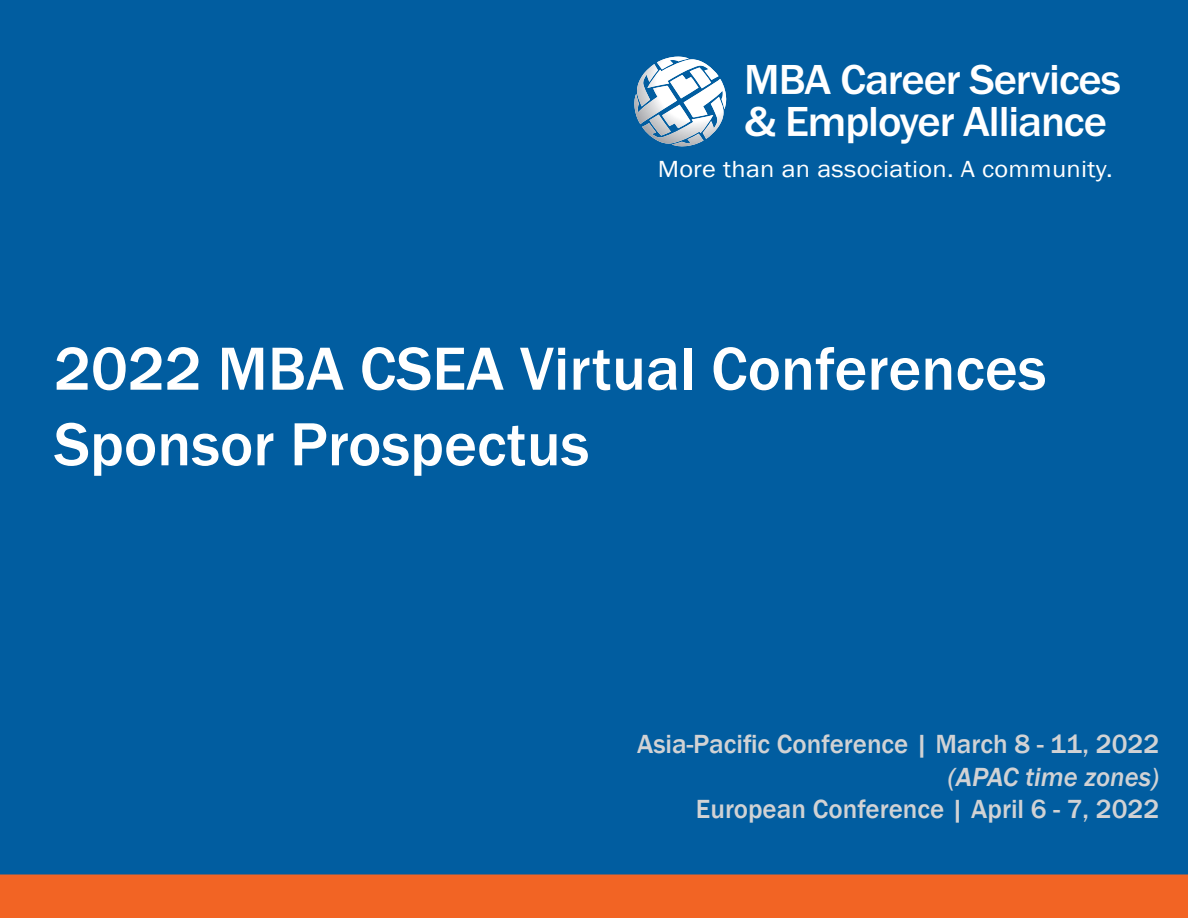
<style>
.page{position:relative;width:1188px;height:918px;background:#fff}
.page>*{position:absolute;margin:0;border:0;box-sizing:border-box;transform-origin:0 0}
.t1{font:500 63px/75.6px "Franklin Gothic";color:#fff}
.t2{font:500 43.5px/42.5px "Franklin Gothic";letter-spacing:-.025em;color:#fff}
.t3{font:500 27.6px "Franklin Gothic";letter-spacing:-.055em;color:#fff}
.t4{font:500 27px/32.4px "Franklin Gothic";color:#d1d2d4;text-align:right}
.t5{font:24px "Franklin Gothic";letter-spacing:.01em;color:#fff;scale:1.1 1}
.s1{font-style:italic}
</style>
<div class="page">
<div style="left:0;top:0;width:1188px;height:873px;background:#015da0"></div>
<svg style="left:632px;top:54px;width:96px;height:95px"></svg>
<div style="left:0;top:873px;width:1188px;height:45px;background:#f26424"></div>
<p class="t2" style="left:744px;top:58px;width:378px">MBA Career Services &amp; Employer Alliance</p>
<p class="t3" style="left:636px;top:155px;width:488px">Setting the Standard. Connecting the Industry.</p>
<p class="t5" style="left:658px;top:154px;width:415px">More than an association. A community.</p>
<p class="t1" style="left:54px;top:332px;width:994px">2022 MBA CSEA Virtual Conferences<br>Sponsor Prospectus</p>
<p class="t4" style="left:637px;top:728px;width:524px">Asia-Pacific Conference | March 8 - 11, 2022 <span class="s1">(APAC time zones)</span></p>
<p class="t4" style="left:696px;top:793px;width:465px">European Conference | April 6 - 7, 2022</p>
</div>
